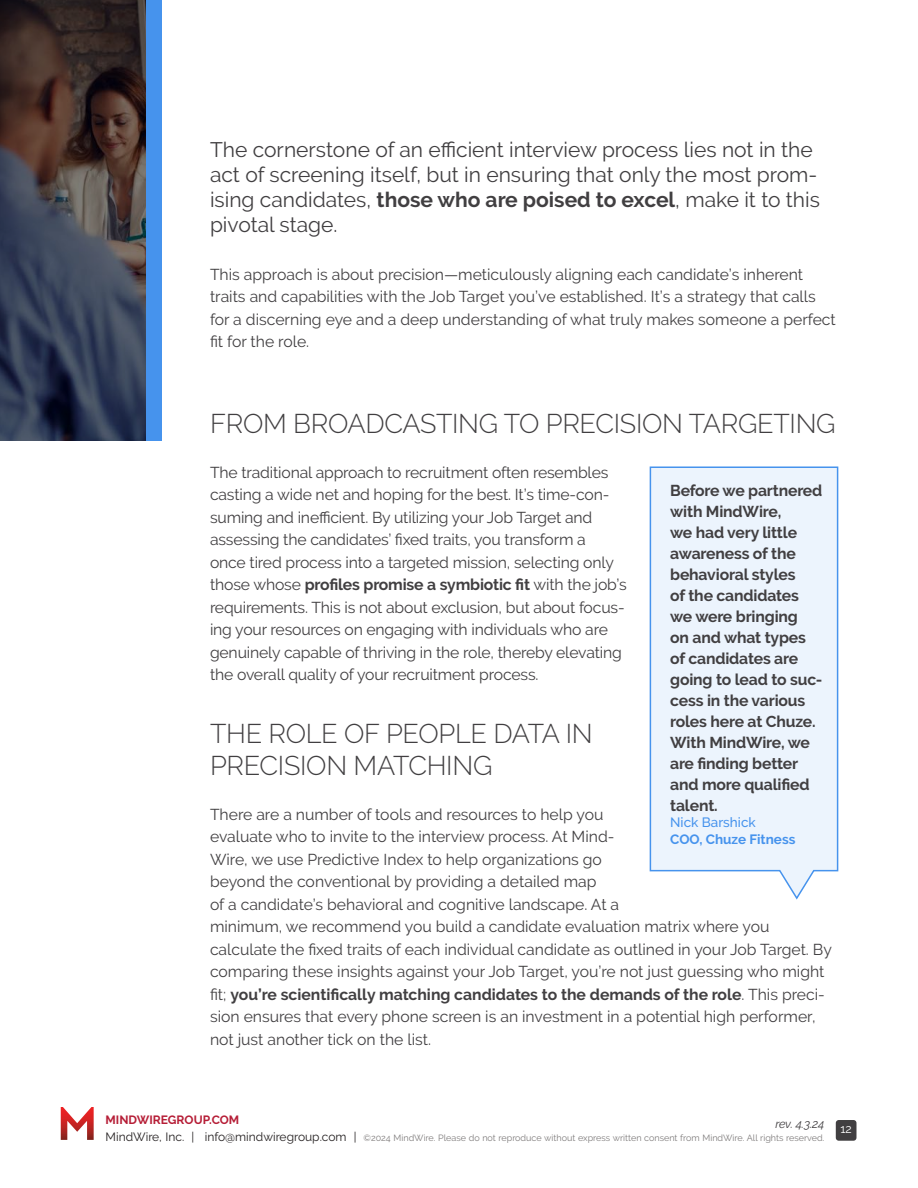
<style>
.page{position:relative;width:918px;height:1188px;background:#fff}
.page>*{position:absolute;margin:0;border:0;box-sizing:border-box;transform-origin:0 0}
.t1{font:300 27px/31.5px "Raleway";letter-spacing:-.01em;color:#413f41}
.t2{font:21px/25.2px "Raleway";color:#413f41}
.t3{font:15.75px/22.5px "Raleway";letter-spacing:-.005em;color:#413f41}
.t4{font:700 15.75px/21px "Raleway";letter-spacing:-.01em;color:#413f41}
.t5{font:700 13.5px/16.2px "Raleway";color:#4693ed}
.t6{font:700 12px "Raleway";color:#b61e37}
.t7{font:italic 12px "Raleway";color:#413f41}
.t8{font:12px "Raleway";color:#fff}
.t9{font:9px "Raleway";color:#7f7c7c}
.s1{font-weight:700}
.s2{font-weight:500}
.s3{font-size:12px;color:#231f20}
</style>
<div class="page">
<svg style="left:61px;top:1107px;width:33px;height:33px"></svg>
<div style="left:836px;top:1120px;width:21px;height:21px;background:#413f41;border-radius:3px"></div>
<svg style="left:649px;top:466px;width:190px;height:434px;background:#e9f2fc"></svg>
<svg style="left:0;top:0;width:146px;height:441px;background:#3c3942"></svg>
<div style="left:146px;top:0;width:16px;height:441px;background:#4693ed"></div>
<p class="t2" style="left:210px;top:136px;width:612px">The cornerstone of an efficient interview process lies not in the act of screening itself, but in ensuring that only the most prom&shy;ising candidates, <span class="s1">those who are poised to excel</span>, make it to this pivotal stage.</p>
<p class="t3" style="left:210px;top:263px;width:627px">This approach is about precision—meticulously aligning each candidate’s inherent traits and capabilities with the Job Target you’ve established. It’s a strategy that calls for a discerning eye and a deep understanding of what truly makes someone a perfect fit for the role.</p>
<p class="t1" style="left:210px;top:407px;width:627px">FROM BROADCASTING TO PRECISION TARGETING</p>
<p class="t3" style="left:210px;top:461px;width:418px">The traditional approach to recruitment often resembles casting a wide net and hoping for the best. It’s time-con&shy;suming and inefficient. By utilizing your Job Target and assessing the candidates’ fixed traits, you transform a<br>once tired process into a targeted mission, selecting only those whose <span class="s1">profiles promise a symbiotic fit</span> with the job’s requirements. This is not about exclusion, but about focus&shy;ing your resources on engaging with individuals who are genuinely capable of thriving in the role, thereby elevating the overall quality of your recruitment process.</p>
<p class="t4" style="left:670px;top:480px;width:154px">Before we partnered with MindWire,<br>we had very little awareness of the behavioral styles<br>of the candidates we were bringing<br>on and what types of candidates are going to lead to suc&shy;cess in the various roles here at Chuze.<br>With MindWire, we are finding better and more qualified talent.</p>
<p class="t5" style="left:670px;top:815px;width:127px"><span class="s2">Nick Barshick<br></span>COO, Chuze Fitness</p>
<p class="t1" style="left:210px;top:718px;width:384px">THE ROLE OF PEOPLE DATA IN<br>PRECISION MATCHING</p>
<p class="t3" style="left:210px;top:803px;width:623px">There are a number of tools and resources to help you<br>evaluate who to invite to the interview process. At Mind-<br>Wire, we use Predictive IndexⓇ to help organizations go<br>beyond the conventional by providing a detailed map<br>of a candidate’s behavioral and cognitive landscape. At a<br>minimum, we recommend you build a candidate evaluation matrix where you calculate the fixed traits of each individual candidate as outlined in your Job Target. By comparing these insights against your Job Target, you’re not just guessing who might fit; <span class="s1">you’re scientifically matching candidates to the demands of the role</span>. This preci&shy;sion ensures that every phone screen is an investment in a potential high performer, not just another tick on the list.</p>
<p class="t6" style="left:106px;top:1113px;width:135px">MINDWIREGROUP.COM</p>
<p class="t9" style="left:106px;top:1132px;width:720px"><span class="s3">MindWire, Inc. | info@mindwiregroup.com |</span> ©2024 MindWire. Please do not reproduce without express written consent from MindWire. All rights reserved.</p>
<p class="t7" style="left:775px;top:1117px;width:51px">rev. 4.3.24</p>
<p class="t8" style="left:840px;top:1122px;width:13px">12</p>
</div>
